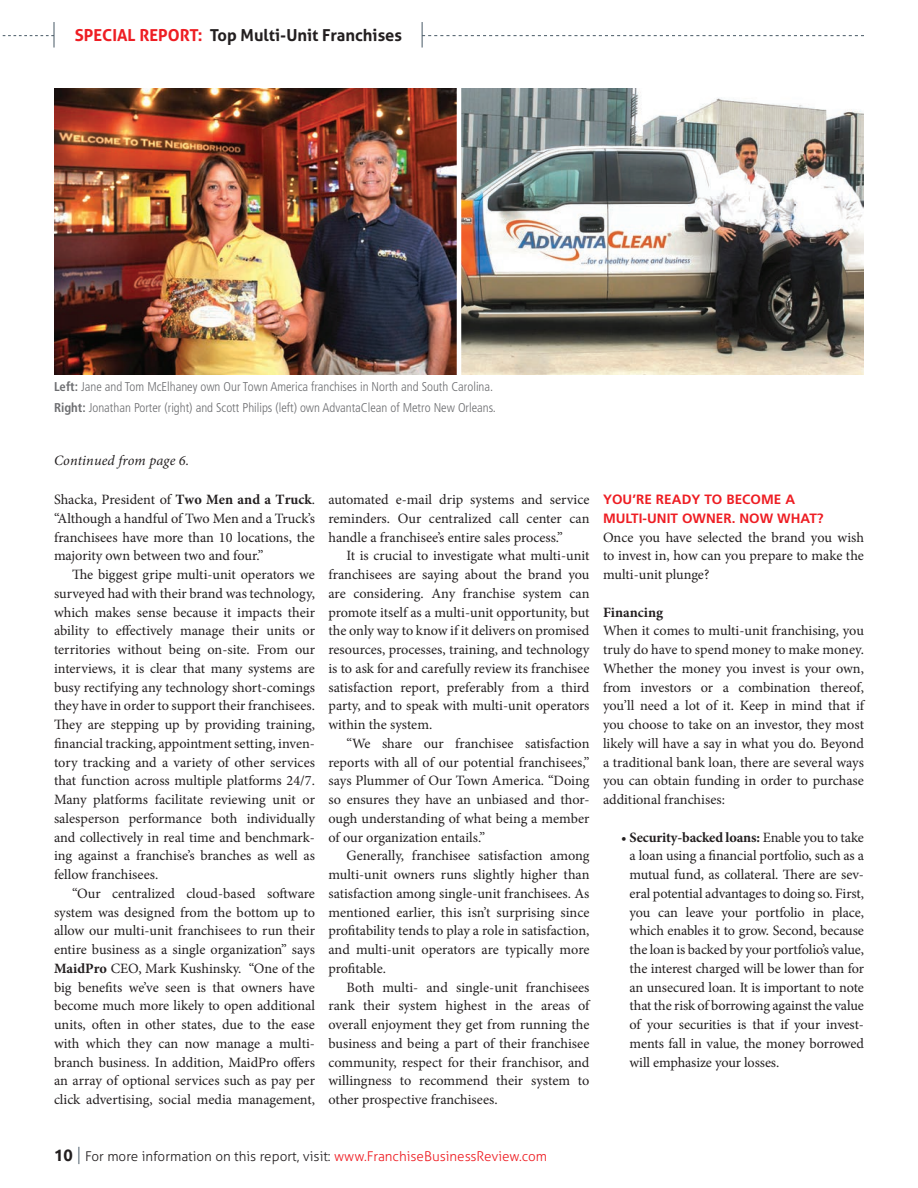
<style>
.page{position:relative;width:918px;height:1188px;background:#fff}
.page>*{position:absolute;margin:0;border:0;box-sizing:border-box;transform-origin:0 0}
.t1{font:700 16.5px "Aller";color:#231f20}
.NEW_Editorial_body{font:14.25px/18.8px "Minion Pro";letter-spacing:-.005em;color:#231f20;text-align:justify}
.New_Editorial_body{font:14.25px/18.8px "Minion Pro";letter-spacing:-.005em;color:#231f20;text-align:justify}
.New_Editorial_body-2{font:italic 14.25px "Minion Pro";letter-spacing:.01em;color:#231f20}
.NEW_Editorial_body-2{font:700 14.25px "Minion Pro";color:#231f20}
.t2{font:300 13.5px "Aller";color:#231f20}
.NEW_Editorial_subhea{font:700 13.5px/18.8px "Frutiger LT Std";letter-spacing:.005em;color:#ee1d23}
.Photo_Caption{font:300 condensed 12.75px "Frutiger LT Std";color:#6c6d70}
.s1{color:#ee1d23}
.s2{font-weight:700}
.s3{font-family:"Ubuntu";font-weight:700;font-size:16.5px}
.s4{font-size:18.15px;color:#475865}
</style>
<div class="page">
<svg style="left:422px;top:22px;width:442px;height:26px"></svg>
<svg style="left:2px;top:22px;width:53px;height:26px"></svg>
<img style="left:54px;top:89px;width:810px;height:286px">
<hr style="left:457px;top:48px;width:4px;height:340px;background:#fff">
<p class="t1" style="left:75px;top:25px;width:329px"><span class="s1">SPECIAL REPORT:</span> Top Multi-Unit Franchises</p>
<p class="Photo_Caption" style="left:54px;top:379px;width:441px"><span class="s2">Left:</span> Jane and Tom McElhaney own Our Town America franchises in North and South Carolina.</p>
<p class="Photo_Caption" style="left:54px;top:401px;width:443px"><span class="s2">Right:</span> Jonathan Porter (right) and Scott Philips (left) own AdvantaClean of Metro New Orleans.</p>
<p class="New_Editorial_body-2" style="left:54px;top:453px;width:137px">Continued from page 6.</p>
<p class="NEW_Editorial_body" style="left:54px;top:490px;width:263px">Shacka, President of <span class="s2">Two Men and a Truck</span>. “Although a handful of Two Men and a Truck’s franchisees have more than 10 locations, the majority own between two and four.”</p>
<p class="NEW_Editorial_body" style="left:54px;top:565px;width:263px;text-indent:18px">The biggest gripe multi-unit operators we surveyed had with their brand was technology, which makes sense because it impacts their ability to effectively manage their units or territories without being on-site. From our interviews, it is clear that many systems are busy rectifying any technology short-comings they have in order to support their franchisees.<br>They are stepping up by providing training, financial tracking, appointment setting, inven&shy;tory tracking and a variety of other services that function across multiple platforms 24/7.<br>Many platforms facilitate reviewing unit or salesperson performance both individually and collectively in real time and benchmark&shy;ing against a franchise’s branches as well as fellow franchisees.</p>
<p class="NEW_Editorial_body" style="left:54px;top:884px;width:263px;text-indent:18px">“Our centralized cloud-based software system was designed from the bottom up to allow our multi-unit franchisees to run their entire business as a single organization” says <span class="s2">MaidPro</span> CEO, Mark Kushinsky. “One of the big benefits we’ve seen is that owners have become much more likely to open additional units, often in other states, due to the ease with which they can now manage a multi&shy;branch business. In addition, MaidPro offers an array of optional services such as pay per click advertising, social media management,</p>
<p class="NEW_Editorial_body" style="left:328px;top:490px;width:262px">automated e-mail drip systems and service reminders. Our centralized call center can handle a franchisee’s entire sales process.”</p>
<p class="NEW_Editorial_body" style="left:328px;top:547px;width:263px;text-indent:18px">It is crucial to investigate what multi-unit franchisees are saying about the brand you are considering. Any franchise system can promote itself as a multi-unit opportunity, but the only way to know if it delivers on promised resources, processes, training, and technology is to ask for and carefully review its franchisee satisfaction report, preferably from a third party, and to speak with multi-unit operators within the system.</p>
<p class="NEW_Editorial_body" style="left:328px;top:734px;width:263px;text-indent:18px">“We share our franchisee satisfaction reports with all of our potential franchisees,” says Plummer of Our Town America. “Doing so ensures they have an unbiased and thor&shy;ough understanding of what being a member of our organization entails.”</p>
<p class="NEW_Editorial_body" style="left:328px;top:847px;width:263px;text-indent:18px">Generally, franchisee satisfaction among multi-unit owners runs slightly higher than satisfaction among single-unit franchisees. As mentioned earlier, this isn’t surprising since profitability tends to play a role in satisfaction, and multi-unit operators are typically more profitable.</p>
<p class="NEW_Editorial_body" style="left:328px;top:978px;width:263px;text-indent:18px">Both multi- and single-unit franchisees rank their system highest in the areas of overall enjoyment they get from running the business and being a part of their franchisee community, respect for their franchisor, and willingness to recommend their system to other prospective franchisees.</p>
<p class="NEW_Editorial_subhea" style="left:603px;top:490px;width:222px">YOU’RE READY TO BECOME A<br>MULTI-UNIT OWNER. NOW WHAT?</p>
<p class="New_Editorial_body" style="left:603px;top:528px;width:263px">Once you have selected the brand you wish to invest in, how can you prepare to make the multi-unit plunge?</p>
<p class="NEW_Editorial_body-2" style="left:603px;top:604px;width:62px">Financing</p>
<p class="New_Editorial_body" style="left:603px;top:621px;width:263px">When it comes to multi-unit franchising, you truly do have to spend money to make money.<br>Whether the money you invest is your own, from investors or a combination thereof, you’ll need a lot of it. Keep in mind that if you choose to take on an investor, they most likely will have a say in what you do. Beyond a traditional bank loan, there are several ways you can obtain funding in order to purchase additional franchises:</p>
<p class="NEW_Editorial_body" style="left:630px;top:828px;width:236px;text-indent:-9px">• <span class="s2">Security-backed loans:</span> Enable you to take a loan using a financial portfolio, such as a mutual fund, as collateral. There are sev&shy;eral potential advantages to doing so. First, you can leave your portfolio in place, which enables it to grow. Second, because the loan is backed by your portfolio’s value, the interest charged will be lower than for an unsecured loan. It is important to note that the risk of borrowing against the value of your securities is that if your invest&shy;ments fall in value, the money borrowed will emphasize your losses.</p>
<p class="t2" style="left:54px;top:1148px;width:495px"><span class="s3">10</span> <span class="s4">|</span> For more information on this report, visit: <span class="s1">www.FranchiseBusinessReview.com</span></p>
</div>
